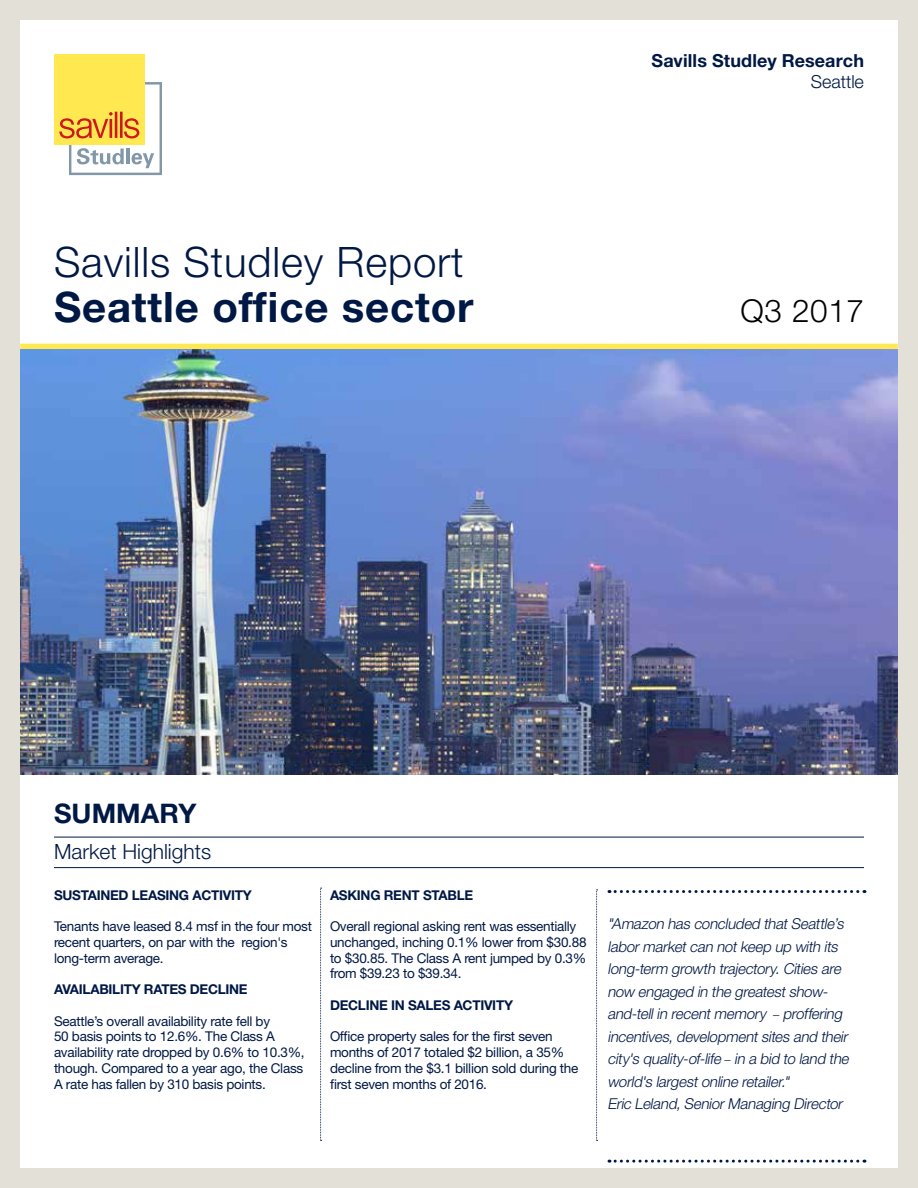
<style>
.page{position:relative;width:918px;height:1188px;background:#e3e0d7}
.page>*{position:absolute;margin:0;border:0;box-sizing:border-box;transform-origin:0 0}
.t1{font:300 42px "Helvetica Neue LT Std";letter-spacing:.02em;color:#001844}
.t2{font:700 42px "Helvetica Neue LT Std";letter-spacing:.02em;color:#001844}
.t3{font:300 31.5px "Helvetica Neue LT Std";letter-spacing:.02em;color:#000}
.t4{font:700 27px "Helvetica Neue LT Std";letter-spacing:.005em;color:#001844}
.t5{font:300 21px "Helvetica Neue LT Std";color:#001844}
.t6{font:700 18px "Helvetica Neue LT Std";letter-spacing:.005em;color:#001844}
.t7{font:300 18px "Helvetica Neue LT Std";color:#001844}
.t8{font:italic 300 15px/22.5px "Helvetica Neue LT Std";color:#001844}
.t9{font:13.5px/15.8px "Helvetica Neue LT Std";letter-spacing:-.02em;color:#001844}
.t10{font:700 13.5px "Helvetica Neue LT Std";letter-spacing:-.02em;color:#001844}
.s1{font-weight:400;font-style:normal;font-size:12.45px;color:#58595b}
</style>
<div class="page">
<div style="left:20px;top:20px;width:878px;height:1148px;background:#fff"></div>
<div style="left:20px;top:344px;width:878px;height:6px;background:#ffe850"></div>
<div style="left:54px;top:54px;width:90px;height:90px;background:#ffe850"></div>
<svg style="left:59px;top:82px;width:103px;height:93px"></svg>
<img style="left:20px;top:350px;width:878px;height:425px">
<hr style="left:54px;top:837px;width:810px;height:1px;background:#001844">
<hr style="left:54px;top:867px;width:810px;height:1px;background:#001844">
<svg style="left:320px;top:888px;width:2px;height:253px"></svg>
<svg style="left:596px;top:890px;width:2px;height:251px"></svg>
<svg style="left:609px;top:1160px;width:256px;height:3px"></svg>
<svg style="left:609px;top:890px;width:256px;height:3px"></svg>
<h3 class="t6" style="left:652px;top:49px;width:214px">Savills Studley Research</h3>
<h3 class="t7" style="left:811px;top:70px;width:55px">Seattle</h3>
<h1 class="t1" style="left:54px;top:236px;width:411px">Savills Studley Report</h1>
<h1 class="t2" style="left:54px;top:281px;width:421px">Seattle office sector</h1>
<h2 class="t3" style="left:741px;top:291px;width:125px">Q3 2017</h2>
<h3 class="t4" style="left:54px;top:797px;width:144px">SUMMARY</h3>
<h3 class="t5" style="left:54px;top:838px;width:159px">Market Highlights</h3>
<p class="t10" style="left:54px;top:886px;width:199px">SUSTAINED LEASING ACTIVITY</p>
<p class="t9" style="left:54px;top:918px;width:259px">Tenants have leased 8.4 msf in the four most recent quarters, on par with the region's long-term average.</p>
<p class="t10" style="left:54px;top:981px;width:195px">AVAILABILITY RATES DECLINE</p>
<p class="t9" style="left:54px;top:1013px;width:252px">Seattle’s overall availability rate fell by<br>50 basis points to 12.6%. The Class A availability rate dropped by 0.6% to 10.3%, though. Compared to a year ago, the Class A rate has fallen by 310 basis points.</p>
<p class="t10" style="left:330px;top:886px;width:145px">ASKING RENT STABLE</p>
<p class="t9" style="left:330px;top:918px;width:258px">Overall regional asking rent was essentially unchanged, inching 0.1% lower from $30.88 to $30.85. The Class A rent jumped by 0.3% from $39.23 to $39.34.</p>
<p class="t10" style="left:330px;top:997px;width:185px">DECLINE IN SALES ACTIVITY</p>
<p class="t9" style="left:330px;top:1029px;width:250px">Office property sales for the first seven months of 2017 totaled $2 billion, a 35% decline from the $3.1 billion sold during the first seven months of 2016.</p>
<p class="t8" style="left:607px;top:912px;width:246px">"Amazon has concluded thatSeattle’s labormarketcan notkeep up with its long-term growth trajectory.Cities are now engaged in the greatestshow&shy;and-tellin recentmemory <span class="s1">–</span> proffering incentives,developmentsites and their city 's quality-of-life <span class="s1">–</span> in a bid to land the world's largestonline retailer."<br>Eric Leland,SeniorManaging Director</p>
</div>
